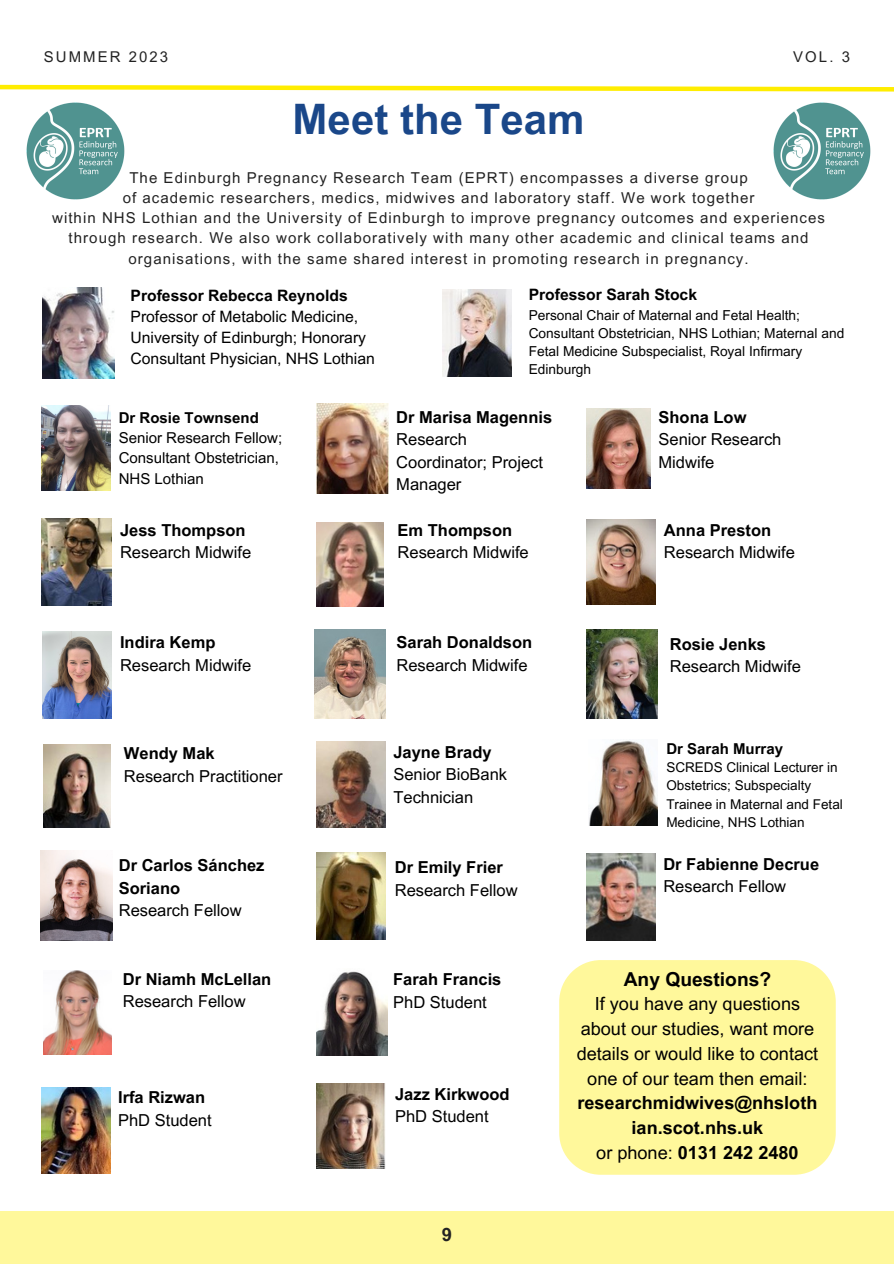
<style>
.page{position:relative;width:894px;height:1264px;background:#fff}
.page>*{position:absolute;margin:0;border:0;box-sizing:border-box;transform-origin:0 0}
.t1{font:700 42px "Arial MT Pro";color:#1a4789}
.t2{font:700 19.2px "Arial MT Pro";color:#000}
.t3{font:700 18.45px "Arial MT Pro";color:#222}
.t4{font:18.15px/24.8px "Arial MT Pro";color:#000;text-align:center}
.t5{font:700 18.15px/24.8px "Arial MT Pro";color:#000;text-align:center}
.t6{font:16.5px/22.5px "Arial MT Pro";color:#000}
.t7{font:700 16.5px/22.5px "Arial MT Pro";color:#000}
.t8{font:15.75px/21.1px "Arial MT Pro";color:#000}
.t9{font:700 15.75px "Arial MT Pro";color:#000}
.t10{font:15px/20.2px "Arial MT Pro";letter-spacing:.07em;color:#222;text-align:center}
.t11{font:15px/20.2px "Arial MT Pro";color:#000}
.t12{font:700 15px "Arial MT Pro";color:#000}
.t13{font:14.85px "Arial MT Pro";letter-spacing:.14em;color:#222}
.t14{font:13.65px/18.3px "Arial MT Pro";color:#000}
.t15{font:13.5px/18px "Arial MT Pro";color:#000}
.s1{font-weight:400}
</style>
<div class="page">
<div style="left:0;top:1211px;width:893px;height:52px;background:#fff89b"></div>
<img style="left:43px;top:288px;width:72px;height:90px">
<img style="left:443px;top:290px;width:68px;height:86px">
<img style="left:586px;top:409px;width:64px;height:80px">
<img style="left:44px;top:745px;width:66px;height:82px">
<img style="left:589px;top:740px;width:68px;height:85px">
<img style="left:316px;top:403px;width:72px;height:90px">
<img style="left:42px;top:519px;width:69px;height:86px">
<img style="left:316px;top:1083px;width:69px;height:85px">
<img style="left:316px;top:742px;width:69px;height:85px">
<img style="left:42px;top:1087px;width:68px;height:86px">
<img style="left:586px;top:854px;width:69px;height:86px">
<img style="left:316px;top:971px;width:71px;height:84px">
<img style="left:316px;top:852px;width:69px;height:87px">
<img style="left:316px;top:522px;width:68px;height:84px">
<img style="left:586px;top:519px;width:69px;height:85px">
<img style="left:42px;top:631px;width:70px;height:87px">
<img style="left:42px;top:405px;width:68px;height:86px">
<img style="left:44px;top:970px;width:67px;height:84px">
<svg style="left:0;top:84px;width:893px;height:8px"></svg>
<img style="left:314px;top:629px;width:71px;height:89px">
<img style="left:586px;top:629px;width:71px;height:89px">
<div style="left:559px;top:960px;width:276px;height:214px;background:#fff89b;border-radius:42px"></div>
<img style="left:773px;top:102px;width:98px;height:98px">
<img style="left:41px;top:850px;width:72px;height:90px">
<img style="left:26px;top:102px;width:99px;height:98px">
<p class="t13" style="left:44px;top:51px;width:126px">SUMMER 2023</p>
<p class="t13" style="left:793px;top:51px;width:58px">VOL. 3</p>
<h1 class="t1" style="left:292px;top:104px;width:293px">Meet the Team</h1>
<p class="t10" style="left:52px;top:169px;width:774px">The Edinburgh Pregnancy Research Team (EPRT) encompasses a diverse group<br>of academic researchers, medics, midwives and laboratory staff. We work together<br>within NHS Lothian and the University of Edinburgh to improve pregnancy outcomes and experiences through research. We also work collaboratively with many other academic and clinical teams and organisations, with the same shared interest in promoting research in pregnancy.</p>
<p class="t9" style="left:130px;top:289px;width:219px">Professor Rebecca Reynolds</p>
<p class="t8" style="left:130px;top:307px;width:246px">Professor of Metabolic Medicine,<br>University of Edinburgh; Honorary<br>Consultant Physician, NHS Lothian</p>
<p class="t12" style="left:119px;top:412px;width:141px">Dr Rosie Townsend</p>
<p class="t11" style="left:119px;top:429px;width:165px">Senior Research Fellow;<br>Consultant Obstetrician,<br>NHS Lothian</p>
<p class="t7" style="left:120px;top:521px;width:127px">Jess Thompson</p>
<p class="t6" style="left:120px;top:543px;width:133px">Research Midwife</p>
<p class="t9" style="left:528px;top:289px;width:170px">Professor Sarah Stock</p>
<p class="t14" style="left:528px;top:307px;width:317px">Personal Chair of Maternal and Fetal Health; Consultant Obstetrician, NHS Lothian; Maternal and Fetal Medicine Subspecialist, Royal Infirmary Edinburgh</p>
<p class="t7" style="left:396px;top:407px;width:157px">Dr Marisa Magennis</p>
<p class="t6" style="left:396px;top:430px;width:148px">Research<br>Coordinator; Project<br>Manager</p>
<p class="t7" style="left:397px;top:521px;width:116px">Em Thompson</p>
<p class="t6" style="left:397px;top:543px;width:133px">Research Midwife</p>
<p class="t7" style="left:658px;top:407px;width:89px">Shona Low</p>
<p class="t6" style="left:658px;top:430px;width:124px">Senior Research<br>Midwife</p>
<p class="t7" style="left:663px;top:521px;width:109px">Anna Preston</p>
<p class="t6" style="left:663px;top:543px;width:133px">Research Midwife</p>
<p class="t7" style="left:120px;top:633px;width:97px">Indira Kemp</p>
<p class="t6" style="left:120px;top:655px;width:133px">Research Midwife</p>
<p class="t7" style="left:396px;top:633px;width:137px">Sarah Donaldson</p>
<p class="t6" style="left:396px;top:655px;width:133px">Research Midwife</p>
<p class="t7" style="left:669px;top:634px;width:98px">Rosie Jenks</p>
<p class="t6" style="left:669px;top:657px;width:133px">Research Midwife</p>
<p class="t7" style="left:124px;top:744px;width:92px">Wendy Mak</p>
<p class="t6" style="left:124px;top:766px;width:160px">Research Practitioner</p>
<p class="t7" style="left:393px;top:742px;width:100px">Jayne Brady</p>
<p class="t6" style="left:393px;top:765px;width:115px">Senior BioBank<br>Technician</p>
<p class="t12" style="left:666px;top:743px;width:118px">Dr Sarah Murray</p>
<p class="t15" style="left:666px;top:760px;width:178px">SCREDS Clinical Lecturer in<br>Obstetrics; Subspecialty<br>Trainee in Maternal and Fetal<br>Medicine, NHS Lothian</p>
<p class="t7" style="left:119px;top:856px;width:147px">Dr Carlos Sánchez<br>Soriano</p>
<p class="t6" style="left:119px;top:901px;width:124px">Research Fellow</p>
<p class="t7" style="left:394px;top:858px;width:110px">Dr Emily Frier</p>
<p class="t6" style="left:394px;top:880px;width:124px">Research Fellow</p>
<p class="t7" style="left:663px;top:854px;width:157px">Dr Fabienne Decrue</p>
<p class="t6" style="left:663px;top:877px;width:124px">Research Fellow</p>
<p class="t7" style="left:123px;top:969px;width:150px">Dr Niamh McLellan</p>
<p class="t6" style="left:123px;top:992px;width:124px">Research Fellow</p>
<p class="t7" style="left:118px;top:1088px;width:89px">Irfa Rizwan</p>
<p class="t6" style="left:118px;top:1110px;width:95px">PhD Student</p>
<p class="t7" style="left:393px;top:970px;width:110px">Farah Francis</p>
<p class="t6" style="left:393px;top:992px;width:95px">PhD Student</p>
<p class="t7" style="left:395px;top:1084px;width:116px">Jazz Kirkwood</p>
<p class="t6" style="left:395px;top:1107px;width:95px">PhD Student</p>
<p class="t2" style="left:623px;top:971px;width:149px">Any Questions?</p>
<p class="t4" style="left:576px;top:993px;width:243px">If you have any questions about our studies, want more details or would like to contact one of our team then email:</p>
<p class="t5" style="left:577px;top:1092px;width:241px">researchmidwives@nhsloth ian.scot.nhs.uk<br><span class="s1">or phone:</span> 0131 242 2480</p>
<p class="t3" style="left:441px;top:1227px;width:12px">9</p>
</div>
